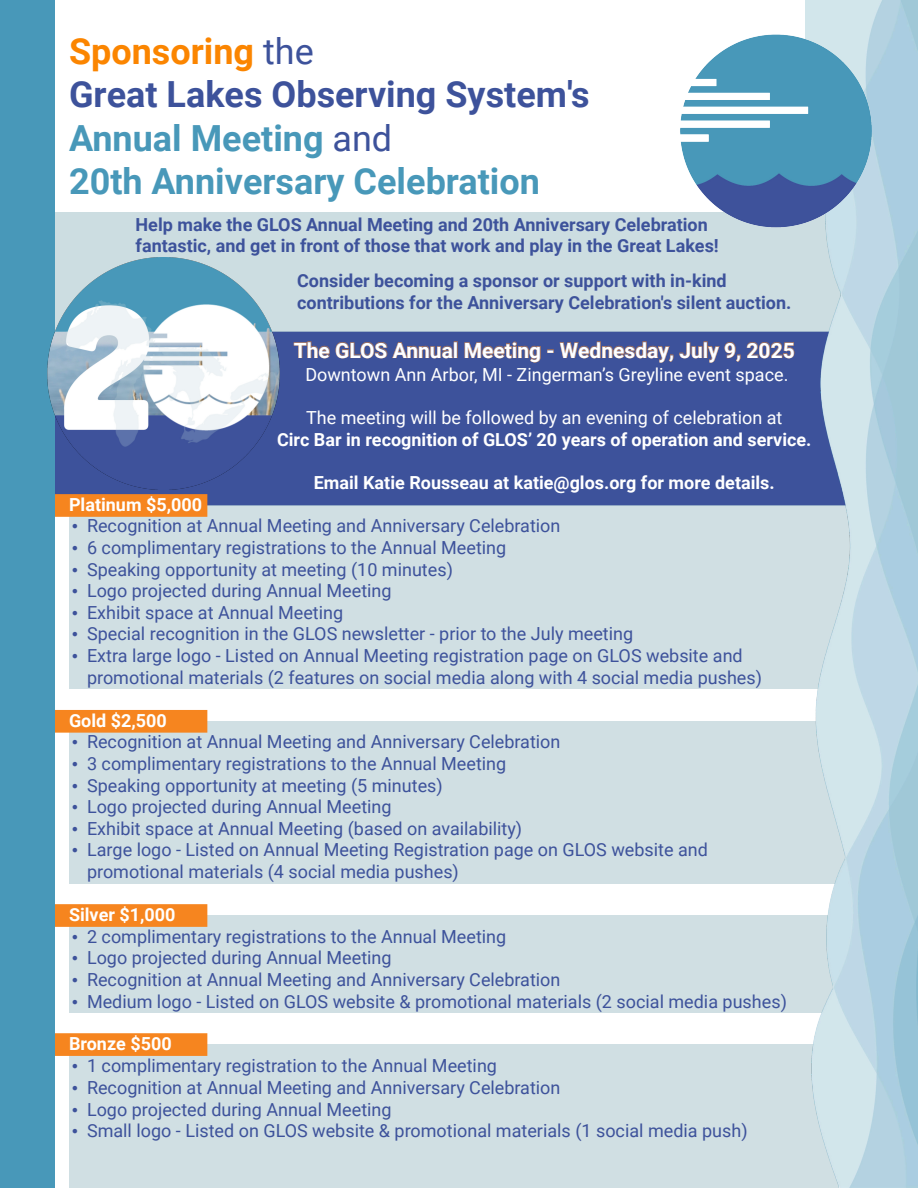
<style>
.page{position:relative;width:918px;height:1188px;background:#fff}
.page>*{position:absolute;margin:0;border:0;box-sizing:border-box;transform-origin:0 0}
.t1{font:700 36px/43.2px "Roboto";color:#4898b9}
.t2{font:700 21px "Roboto";color:#fff}
.t3{font:18px/21.6px "Roboto";color:#3d529b}
.t4{font:700 18px/21.6px "Roboto";color:#3d529b}
.t5{font:700 18px "Roboto";color:#fff}
.t6{font:18px "Roboto";color:#fff}
.s1{color:#fb8500}
.s2{font-weight:400;color:#3d529b}
.s3{color:#3d529b}
.s4{font-family:"Times New Roman"}
</style>
<div class="page">
<div style="left:54px;top:331px;width:850px;height:174px;background:#3d529b"></div>
<div style="left:0;top:212px;width:918px;height:119px;background:#ccdde1"></div>
<div style="left:69px;top:505px;width:849px;height:184px;background:#d0dfe3"></div>
<div style="left:69px;top:721px;width:849px;height:163px;background:#d0dfe3"></div>
<div style="left:69px;top:916px;width:849px;height:97px;background:#d0dfe3"></div>
<div style="left:69px;top:1045px;width:849px;height:143px;background:#d0dfe3"></div>
<div style="left:55px;top:494px;width:152px;height:23px;background:#f6851f"></div>
<div style="left:55px;top:710px;width:152px;height:23px;background:#f6851f"></div>
<div style="left:55px;top:904px;width:152px;height:23px;background:#f6851f"></div>
<div style="left:55px;top:1033px;width:152px;height:23px;background:#f6851f"></div>
<div style="left:0;top:0;width:55px;height:1188px;background:#4898b9"></div>
<img style="left:806px;top:0;width:112px;height:1188px">
<img style="left:680px;top:33px;width:194px;height:194px">
<svg style="left:338px;top:341px;width:456px;height:22px"></svg>
<img style="left:47px;top:257px;width:291px;height:233px">
<h1 class="t1" style="left:69px;top:28px;width:522px"><span class="s1">Sponsoring</span> <span class="s2">the<br></span><span class="s3">Great Lakes Observing System's<br></span>Annual Meeting <span class="s2">and<br></span>20th Anniversary Celebration</h1>
<p class="t4" style="left:136px;top:213px;width:585px">Help make the GLOS Annual Meeting and 20th Anniversary Celebration fantastic, and get in front of those that work and play in the Great Lakes!</p>
<p class="t4" style="left:297px;top:269px;width:496px">Consider becoming a sponsor or support with in-kind contributions for the Anniversary Celebration's silent auction.</p>
<p class="t2" style="left:294px;top:335px;width:503px">The GLOS Annual Meeting - Wednesday, July 9, 2025</p>
<p class="t5" style="left:69px;top:492px;width:135px">Platinum $5,000</p>
<p class="t6" style="left:305px;top:362px;width:485px">Downtown Ann Arbor, MI - Zingerman’s Greyline event space.</p>
<p class="t6" style="left:306px;top:405px;width:478px">The meeting will be followed by an evening of celebration at</p>
<p class="t5" style="left:277px;top:427px;width:536px">Circ Bar in recognition of GLOS’ 20 years of operation and service.</p>
<p class="t5" style="left:314px;top:470px;width:462px">Email Katie Rousseau at katie@glos.org for more details.</p>
<p class="t3" style="left:72px;top:514px;width:490px"><span class="s4">•</span> Recognition at Annual Meeting and Anniversary Celebration</p>
<p class="t3" style="left:72px;top:536px;width:436px"><span class="s4">•</span> 6 complimentary registrations to the Annual Meeting</p>
<p class="t3" style="left:72px;top:558px;width:383px"><span class="s4">•</span> Speaking opportunity at meeting (10 minutes)</p>
<p class="t3" style="left:72px;top:579px;width:321px"><span class="s4">•</span> Logo projected during Annual Meeting</p>
<p class="t3" style="left:72px;top:601px;width:273px"><span class="s4">•</span> Exhibit space at Annual Meeting</p>
<p class="t3" style="left:72px;top:622px;width:563px"><span class="s4">•</span> Special recognition in the GLOS newsletter - prior to the July meeting</p>
<p class="t3" style="left:87px;top:644px;width:677px;text-indent:-15px"><span class="s4">•</span> Extra large logo - Listed on Annual Meeting registration page on GLOS website and promotional materials (2 features on social media along with 4 social media pushes)</p>
<p class="t5" style="left:69px;top:708px;width:99px">Gold $2,500</p>
<p class="t3" style="left:72px;top:730px;width:490px"><span class="s4">•</span> Recognition at Annual Meeting and Anniversary Celebration</p>
<p class="t3" style="left:72px;top:752px;width:436px"><span class="s4">•</span> 3 complimentary registrations to the Annual Meeting</p>
<p class="t3" style="left:72px;top:774px;width:373px"><span class="s4">•</span> Speaking opportunity at meeting (5 minutes)</p>
<p class="t3" style="left:72px;top:795px;width:321px"><span class="s4">•</span> Logo projected during Annual Meeting</p>
<p class="t3" style="left:72px;top:817px;width:452px"><span class="s4">•</span> Exhibit space at Annual Meeting (based on availability)</p>
<p class="t3" style="left:87px;top:838px;width:623px;text-indent:-15px"><span class="s4">•</span> Large logo - Listed on Annual Meeting Registration page on GLOS website and promotional materials (4 social media pushes)</p>
<p class="t5" style="left:69px;top:902px;width:108px">Silver $1,000</p>
<p class="t3" style="left:72px;top:925px;width:436px"><span class="s4">•</span> 2 complimentary registrations to the Annual Meeting</p>
<p class="t3" style="left:72px;top:946px;width:321px"><span class="s4">•</span> Logo projected during Annual Meeting</p>
<p class="t3" style="left:72px;top:968px;width:490px"><span class="s4">•</span> Recognition at Annual Meeting and Anniversary Celebration</p>
<p class="t3" style="left:72px;top:990px;width:717px"><span class="s4">•</span> Medium logo - Listed on GLOS website &amp; promotional materials (2 social media pushes)</p>
<p class="t5" style="left:69px;top:1031px;width:104px">Bronze $500</p>
<p class="t3" style="left:72px;top:1054px;width:427px"><span class="s4">•</span> 1 complimentary registration to the Annual Meeting</p>
<p class="t3" style="left:72px;top:1076px;width:490px"><span class="s4">•</span> Recognition at Annual Meeting and Anniversary Celebration</p>
<p class="t3" style="left:72px;top:1098px;width:321px"><span class="s4">•</span> Logo projected during Annual Meeting</p>
<p class="t3" style="left:72px;top:1119px;width:677px"><span class="s4">•</span> Small logo - Listed on GLOS website &amp; promotional materials (1 social media push)</p>
</div>
